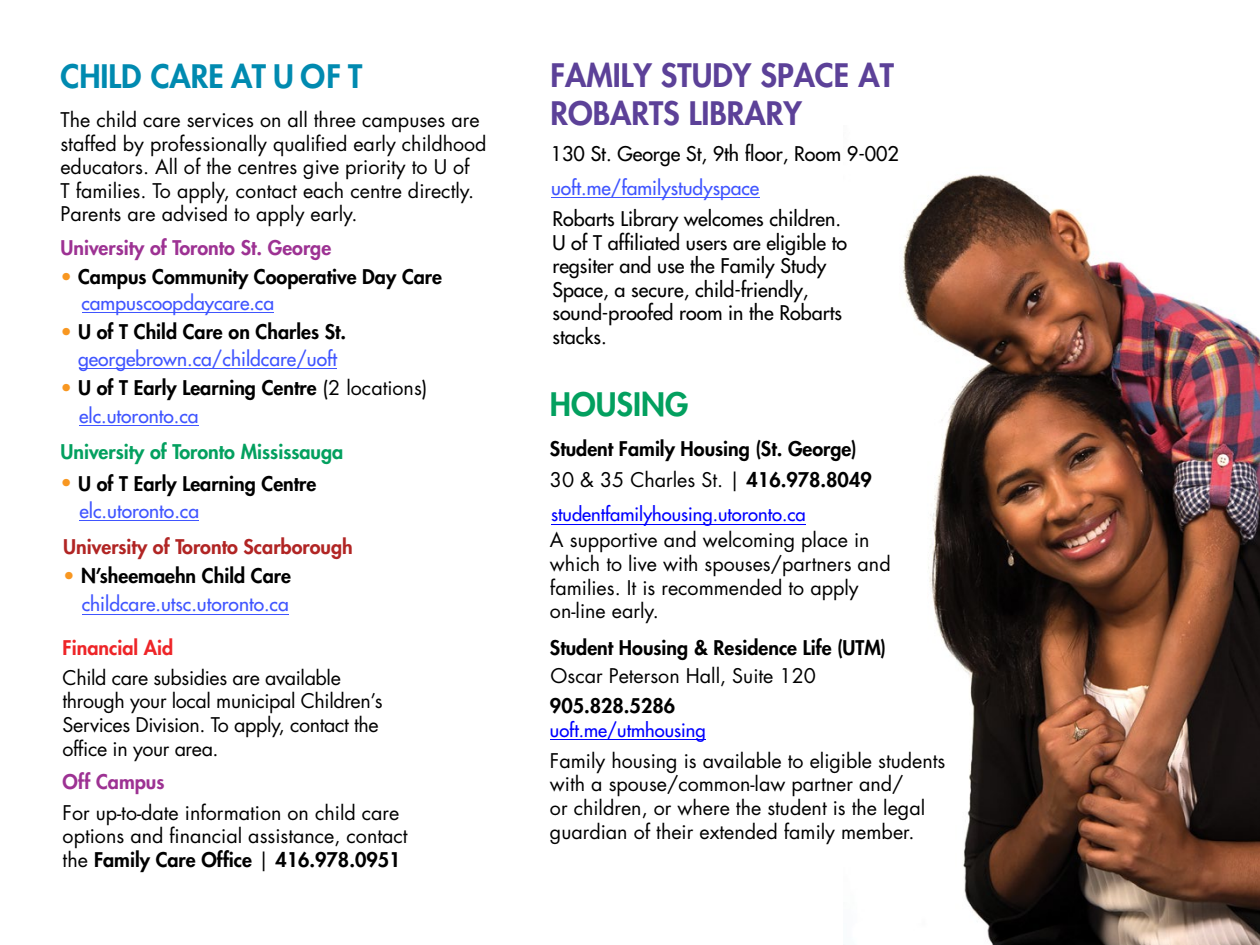
<style>
.page{position:relative;width:1260px;height:945px;background:#fff}
.page>*{position:absolute;margin:0;border:0;box-sizing:border-box;transform-origin:0 0}
.t1{font:800 31.5px/37.8px "Futura Std";color:#5c4198}
.t2{font:800 31.5px "Futura Std";color:#008ab0}
.t3{font:800 31.5px "Futura Std";color:#03a05f}
.t4{font:19.6px/23.6px "Futura Std";color:#000}
.t5{font:800 19.6px/31.5px "Futura Std";color:#000}
.t6{font:500 19.6px/23.6px "Futura Std";color:#000}
.t7{font:19.6px/23.6px "Futura Std";letter-spacing:-.02em;color:#000}
.t8{font:800 19.6px "Futura Std";color:#9d3293}
.t9{font:800 19.6px "Futura Std";color:#03a05f}
.t10{font:800 19.6px "Futura Std";color:#b12524}
.t11{font:800 19.6px "Futura Std";color:#ee2528}
.t12{font:500 19.25px "Futura Std";color:#4055ff}
.t13{font:500 18.38px "Futura Std";color:#00f}
.s1{font-weight:400;color:#f89721}
.s2{font-weight:400}
.s3{font-weight:800}
</style>
<div class="page">
<img style="left:902px;top:174px;width:358px;height:771px">
<hr style="left:551px;top:197px;width:208px;height:1px;background:#4055ff">
<hr style="left:82px;top:312px;width:192px;height:1px;background:#4055ff">
<hr style="left:79px;top:368px;width:258px;height:1px;background:#4055ff">
<hr style="left:79px;top:425px;width:119px;height:1px;background:#4055ff">
<hr style="left:80px;top:520px;width:119px;height:1px;background:#4055ff">
<hr style="left:82px;top:614px;width:206px;height:1px;background:#4055ff">
<hr style="left:551px;top:524px;width:255px;height:1px;background:#00f">
<hr style="left:550px;top:739px;width:156px;height:1px;background:#00f">
<p class="t2" style="left:60px;top:56px;width:304px">CHILD CARE AT U OF T</p>
<p class="t4" style="left:60px;top:108px;width:428px">The child care services on all three campuses are staffed by professionally qualified early childhood educators. All of the centres give priority to U of<br>T families. To apply, contact each centre directly.<br>Parents are advised to apply early.</p>
<p class="t8" style="left:60px;top:236px;width:272px">University of Toronto St. George</p>
<p class="t5" style="left:60px;top:261px;width:383px"><span class="s1">•</span> Campus Community Cooperative Day Care</p>
<p class="t12" style="left:81px;top:290px;width:194px">campuscoopdaycare.ca</p>
<p class="t5" style="left:60px;top:316px;width:287px"><span class="s1">•</span> U of T Child Care on Charles St.</p>
<p class="t12" style="left:78px;top:347px;width:260px">georgebrown.ca/childcare/uoft</p>
<p class="t5" style="left:60px;top:372px;width:369px"><span class="s1">•</span> U of T Early Learning Centre <span class="s2">(2 locations)</span></p>
<p class="t12" style="left:79px;top:404px;width:121px">elc.utoronto.ca</p>
<p class="t9" style="left:60px;top:440px;width:284px">University of Toronto Mississauga</p>
<p class="t5" style="left:60px;top:468px;width:257px"><span class="s1">•</span> U of T Early Learning Centre</p>
<p class="t12" style="left:80px;top:499px;width:121px">elc.utoronto.ca</p>
<p class="t10" style="left:63px;top:535px;width:291px">University of Toronto Scarborough</p>
<p class="t5" style="left:63px;top:560px;width:229px"><span class="s1">•</span> N’sheemaehn Child Care</p>
<p class="t12" style="left:82px;top:592px;width:209px">childcare.utsc.utoronto.ca</p>
<p class="t11" style="left:63px;top:635px;width:112px">Financial Aid</p>
<p class="t7" style="left:63px;top:666px;width:321px">Child care subsidies are available through your local municipal Children’s Services Division. To apply, contact the office in your area.</p>
<p class="t8" style="left:63px;top:769px;width:103px">Off Campus</p>
<p class="t4" style="left:63px;top:801px;width:346px">For up-to-date information on child care options and financial assistance, contact the <span class="s3">Family Care Office</span> | <span class="s3">416.978.0951</span></p>
<p class="t1" style="left:551px;top:57px;width:345px">FAMILY STUDY SPACE AT<br>ROBARTS LIBRARY</p>
<p class="t6" style="left:551px;top:143px;width:350px">130 St. George St, 9th floor, Room 9-002</p>
<p class="t12" style="left:551px;top:176px;width:210px">uoft.me/familystudyspace</p>
<p class="t6" style="left:552px;top:207px;width:296px">Robarts Library welcomes children.<br>U of T affiliated users are eligible to regsiter and use the Family Study Space, a secure, child-friendly, sound-proofed room in the Robarts</p>
<p class="t6" style="left:552px;top:325px;width:56px">stacks.</p>
<p class="t3" style="left:550px;top:385px;width:140px">HOUSING</p>
<p class="t5" style="left:550px;top:433px;width:323px">Student Family Housing (St. George)<br><span class="s2">30 &amp; 35 Charles St. |</span> 416.978.8049</p>
<p class="t4" style="left:550px;top:528px;width:342px">A supportive and welcoming place in which to live with spouses/partners and families. It is recommended to apply on-line early.</p>
<p class="t5" style="left:550px;top:632px;width:338px">Student Housing &amp; Residence Life (UTM)</p>
<p class="t4" style="left:551px;top:664px;width:267px">Oscar Peterson Hall, Suite 120</p>
<p class="t5" style="left:550px;top:690px;width:127px">905.828.5286</p>
<p class="t13" style="left:550px;top:718px;width:157px">uoft.me/utmhousing</p>
<p class="t4" style="left:550px;top:749px;width:397px">Family housing is available to eligible students with a spouse/common-law partner and/<br>or children, or where the student is the legal guardian of their extended family member.</p>
<p class="t13" style="left:551px;top:503px;width:256px">studentfamilyhousing.utoronto.ca</p>
</div>
